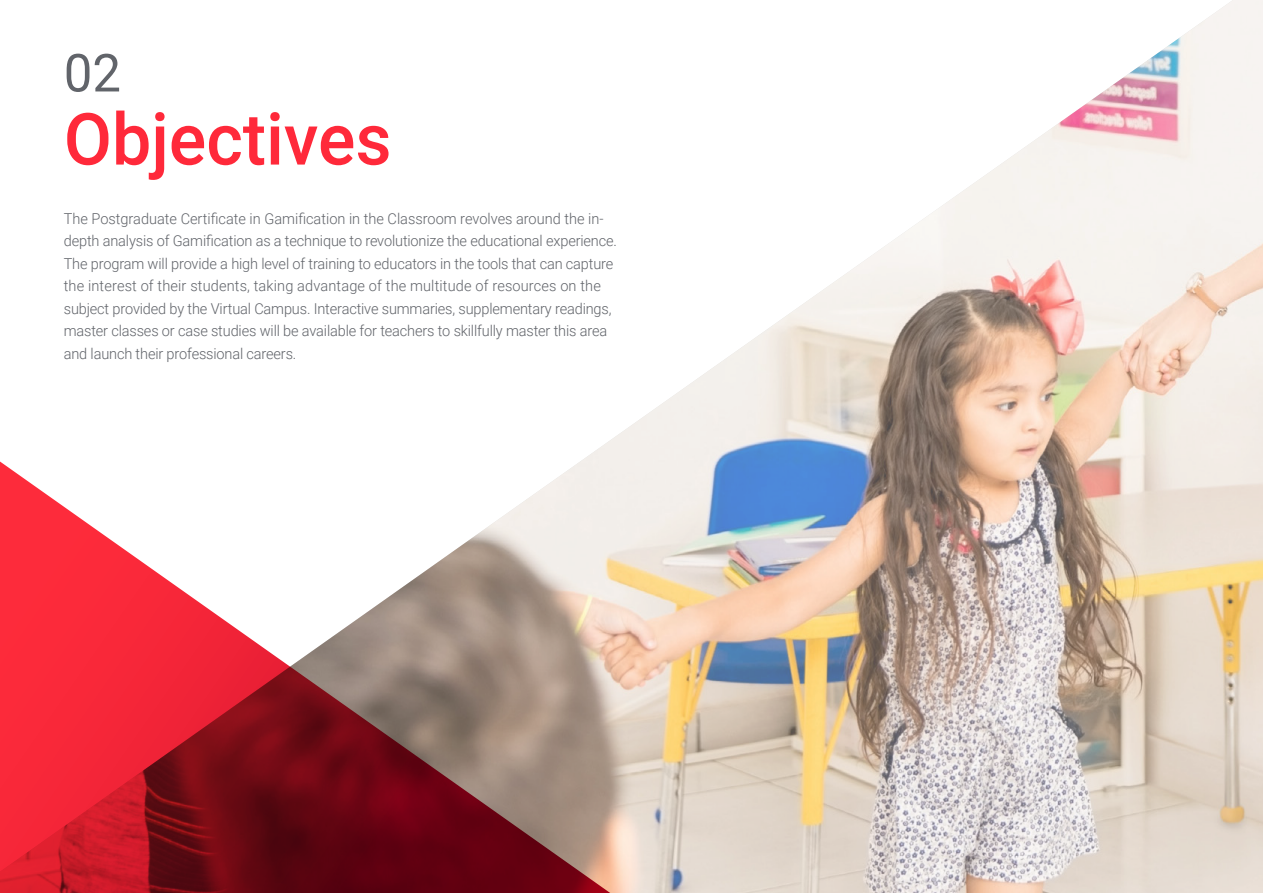
<style>
.page{position:relative;width:1263px;height:893px;background:#fff}
.page>*{position:absolute;margin:0;border:0;box-sizing:border-box;transform-origin:0 0}
.t1{font:500 72px "Roboto";color:#ff293a}
.t2{font:52.5px "Roboto";color:#61646a}
.t3{font:300 15px/22.5px "Roboto";letter-spacing:-.01em;color:#61646a}
</style>
<div class="page">
<img style="left:602px;top:0;width:661px;height:893px">
<svg style="left:0;top:446px;width:640px;height:447px"></svg>
<h2 class="t2" style="left:64px;top:36px;width:59px">02</h2>
<h1 class="t1" style="left:64px;top:89px;width:329px">Objectives</h1>
<p class="t3" style="left:64px;top:207px;width:555px">The Postgraduate Certificate in Gamification in the Classroom revolves around the in&shy;depth analysis of Gamification as a technique to revolutionize the educational experience.<br>The program will provide a high level of training to educators in the tools that can capture the interest of their students, taking advantage of the multitude of resources on the subject provided by the Virtual Campus. Interactive summaries, supplementary readings, master classes or case studies will be available for teachers to skillfully master this area and launch their professional careers.</p>
</div>
